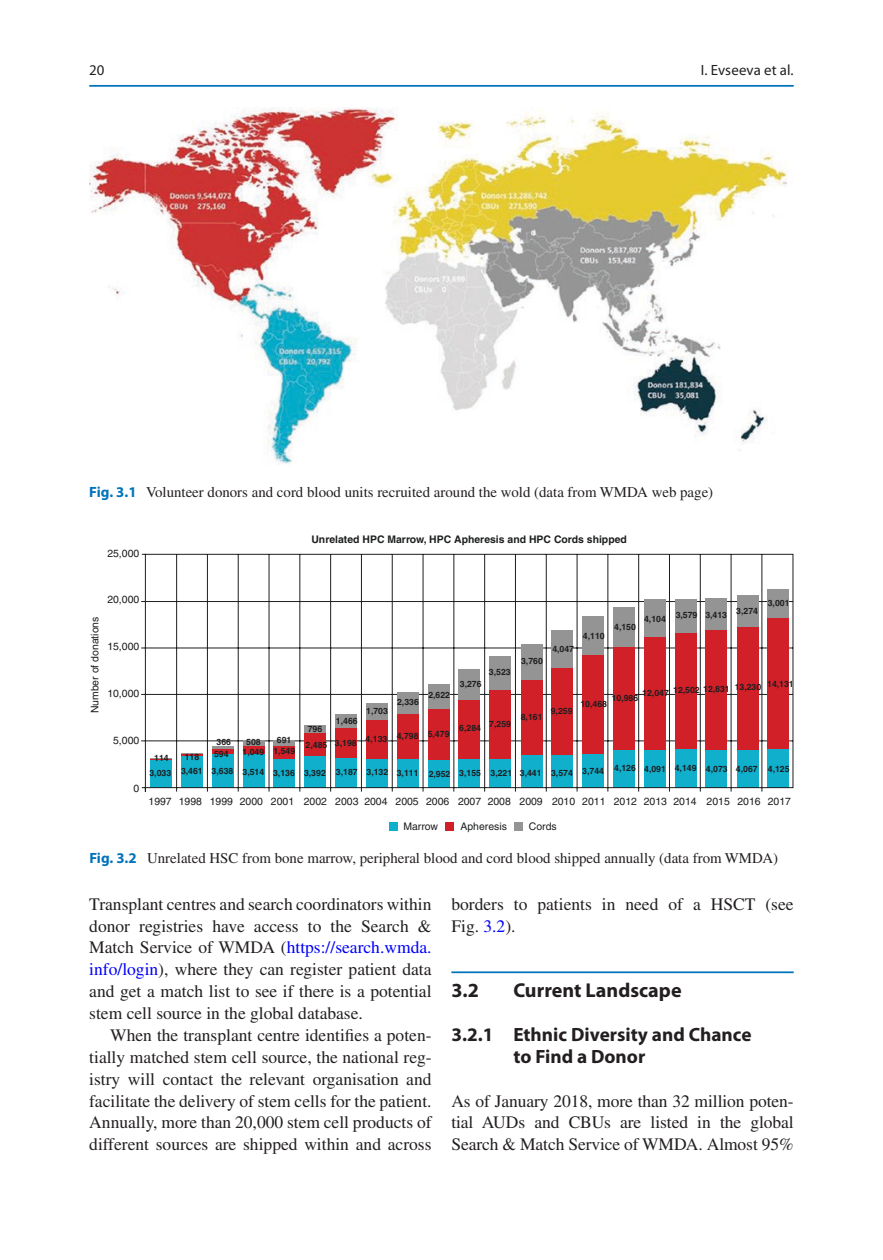
<style>
.page{position:relative;width:883px;height:1260px;background:#fff}
.page>*{position:absolute;margin:0;border:0;box-sizing:border-box;transform-origin:0 0}
.t1{font:700 20.12px "Wslwwl Myriad Pro";color:#231f20}
.t2{font:700 19.25px/21.9px "Wslwwl Myriad Pro";color:#231f20}
.t3{font:17.5px/21.9px "Vldhpy Times LT Std";color:#231f20;text-align:justify}
.t4{font:14.88px "Vldhpy Times LT Std";color:#231f20}
.t5{font:14.88px "Nccmhx Myriad Pro";letter-spacing:.005em;color:#231f20}
.t6{font:14.88px "Kxfxkc Myriad Pro";color:#231f20}
.t7{font:10.5px "Xyspvq Helvetica";color:#1d1e1f}
.t8{font:700 10.5px "Mfwkqt Helvetica";color:#1d1e1f}
.t9{font:700 8.75px "Mfwkqt Helvetica";color:#1d1e1f}
.s1{font-family:"Wslwwl Myriad Pro";font-weight:700;color:#0073bc}
.s2{color:#0000fa}
</style>
<div class="page">
<hr style="left:451px;top:971px;width:343px;height:2px;background:#0073bc">
<img style="left:89px;top:107px;width:698px;height:358px">
<div style="left:390px;top:822px;width:8px;height:8px;background:#10afcc"></div>
<svg style="left:141px;top:553px;width:653px;height:239px"></svg>
<div style="left:212px;top:748px;width:22px;height:6px;background:#d22029"></div>
<div style="left:243px;top:745px;width:21px;height:9px;background:#d22029"></div>
<div style="left:273px;top:745px;width:22px;height:14px;background:#d22029"></div>
<div style="left:304px;top:733px;width:22px;height:23px;background:#d22029"></div>
<div style="left:335px;top:728px;width:22px;height:30px;background:#d22029"></div>
<div style="left:366px;top:720px;width:22px;height:39px;background:#d22029"></div>
<div style="left:397px;top:714px;width:22px;height:45px;background:#d22029"></div>
<div style="left:428px;top:709px;width:22px;height:51px;background:#d22029"></div>
<div style="left:458px;top:699px;width:22px;height:59px;background:#d22029"></div>
<div style="left:490px;top:690px;width:21px;height:68px;background:#d22029"></div>
<div style="left:521px;top:680px;width:22px;height:75px;background:#d22029"></div>
<div style="left:551px;top:667px;width:22px;height:87px;background:#d22029"></div>
<div style="left:582px;top:654px;width:22px;height:100px;background:#d22029"></div>
<div style="left:613px;top:646px;width:22px;height:103px;background:#d22029"></div>
<div style="left:644px;top:637px;width:22px;height:112px;background:#d22029"></div>
<div style="left:675px;top:632px;width:22px;height:117px;background:#d22029"></div>
<div style="left:705px;top:630px;width:22px;height:119px;background:#d22029"></div>
<div style="left:737px;top:626px;width:22px;height:123px;background:#d22029"></div>
<div style="left:767px;top:618px;width:22px;height:131px;background:#d22029"></div>
<div style="left:446px;top:822px;width:8px;height:8px;background:#d22029"></div>
<svg style="left:150px;top:758px;width:22px;height:2px"></svg>
<svg style="left:181px;top:753px;width:22px;height:2px"></svg>
<hr style="left:212px;top:746px;width:22px;height:2px;background:#949494">
<div style="left:243px;top:740px;width:21px;height:5px;background:#949494"></div>
<div style="left:273px;top:740px;width:22px;height:5px;background:#949494"></div>
<div style="left:304px;top:725px;width:22px;height:8px;background:#949494"></div>
<div style="left:335px;top:714px;width:22px;height:14px;background:#949494"></div>
<div style="left:366px;top:704px;width:22px;height:16px;background:#949494"></div>
<div style="left:397px;top:692px;width:22px;height:22px;background:#949494"></div>
<div style="left:428px;top:684px;width:22px;height:25px;background:#949494"></div>
<div style="left:458px;top:669px;width:22px;height:31px;background:#949494"></div>
<div style="left:490px;top:656px;width:21px;height:34px;background:#949494"></div>
<div style="left:521px;top:644px;width:22px;height:36px;background:#949494"></div>
<div style="left:551px;top:630px;width:22px;height:37px;background:#949494"></div>
<div style="left:582px;top:616px;width:22px;height:38px;background:#949494"></div>
<div style="left:613px;top:607px;width:22px;height:39px;background:#949494"></div>
<div style="left:644px;top:599px;width:22px;height:38px;background:#949494"></div>
<div style="left:675px;top:599px;width:22px;height:34px;background:#949494"></div>
<div style="left:705px;top:598px;width:22px;height:32px;background:#949494"></div>
<div style="left:737px;top:595px;width:22px;height:31px;background:#949494"></div>
<div style="left:767px;top:589px;width:22px;height:29px;background:#949494"></div>
<div style="left:514px;top:822px;width:8px;height:8px;background:#949494"></div>
<hr style="left:89px;top:85px;width:705px;height:2px;background:#0073bc">
<p class="t6" style="left:89px;top:61px;width:17px">20</p>
<p class="t5" style="left:701px;top:61px;width:94px">I. Evseeva et al.</p>
<p class="t4" style="left:89px;top:483px;width:625px"><span class="s1">Fig. 3.1</span> Volunteer donors and cord blood units recruited around the wold (data from WMDA web page)</p>
<p class="t7" style="left:107px;top:547px;width:33px">25,000</p>
<p class="t8" style="left:311px;top:533px;width:317px">Unrelated HPC Marrow, HPC Apheresis and HPC Cords shipped</p>
<p class="t7" style="left:89px;top:713px;width:98px;rotate:-90deg">Number of donations</p>
<p class="t7" style="left:107px;top:593px;width:33px">20,000</p>
<p class="t7" style="left:107px;top:640px;width:33px">15,000</p>
<p class="t7" style="left:107px;top:687px;width:33px">10,000</p>
<p class="t7" style="left:113px;top:735px;width:28px">5,000</p>
<p class="t7" style="left:133px;top:782px;width:7px">0</p>
<p class="t9" style="left:154px;top:752px;width:16px">114</p>
<p class="t9" style="left:185px;top:751px;width:16px">118</p>
<p class="t9" style="left:217px;top:737px;width:16px">366</p>
<p class="t9" style="left:246px;top:737px;width:16px">508</p>
<p class="t9" style="left:277px;top:735px;width:16px">691</p>
<p class="t9" style="left:214px;top:748px;width:16px">594</p>
<p class="t9" style="left:243px;top:746px;width:54px">1,049 1,549</p>
<p class="t9" style="left:583px;top:631px;width:23px">4,110</p>
<p class="t9" style="left:614px;top:621px;width:23px">4,150</p>
<p class="t9" style="left:644px;top:614px;width:23px">4,104</p>
<p class="t9" style="left:676px;top:609px;width:84px">3,579 3,413 3,274</p>
<p class="t9" style="left:768px;top:598px;width:23px">3,001</p>
<p class="t9" style="left:552px;top:643px;width:23px">4,047</p>
<p class="t9" style="left:521px;top:656px;width:23px">3,760</p>
<p class="t9" style="left:489px;top:667px;width:23px">3,523</p>
<p class="t9" style="left:460px;top:678px;width:23px">3,276</p>
<p class="t9" style="left:366px;top:706px;width:23px">1,703</p>
<p class="t9" style="left:397px;top:697px;width:23px">2,336</p>
<p class="t9" style="left:428px;top:689px;width:23px">2,622</p>
<p class="t9" style="left:308px;top:723px;width:16px">796</p>
<p class="t9" style="left:336px;top:716px;width:23px">1,466</p>
<p class="t9" style="left:306px;top:739px;width:53px">2,485 3,198</p>
<p class="t9" style="left:366px;top:734px;width:23px">4,133</p>
<p class="t9" style="left:397px;top:730px;width:54px">4,798 5,479</p>
<p class="t9" style="left:459px;top:722px;width:23px">6,284</p>
<p class="t9" style="left:489px;top:719px;width:23px">7,259</p>
<p class="t9" style="left:521px;top:712px;width:23px">8,161</p>
<p class="t9" style="left:551px;top:706px;width:23px">9,259</p>
<p class="t9" style="left:767px;top:678px;width:28px">14,131</p>
<p class="t9" style="left:703px;top:683px;width:60px">12,831 13,230</p>
<p class="t9" style="left:673px;top:685px;width:28px">12,502</p>
<p class="t9" style="left:642px;top:688px;width:28px">12,047</p>
<p class="t9" style="left:612px;top:693px;width:28px">10,986</p>
<p class="t9" style="left:580px;top:699px;width:28px">10,468</p>
<p class="t9" style="left:149px;top:767px;width:642px">3,033 3,461 3,638 3,514 3,136 3,392 3,187 3,132 3,111 2,952 3,155 3,221 3,441 3,574 3,744 4,126 4,091 4,149 4,073 4,067 4,125</p>
<p class="t7" style="left:149px;top:796px;width:302px">1997 1998 1999 2000 2001 2002 2003 2004 2005 2006</p>
<p class="t7" style="left:403px;top:820px;width:36px">Marrow</p>
<p class="t7" style="left:458px;top:796px;width:334px">2007 2008 2009 2010 2011 2012 2013 2014 2015 2016 2017</p>
<p class="t7" style="left:461px;top:820px;width:48px">Apheresis</p>
<p class="t7" style="left:529px;top:820px;width:29px">Cords</p>
<p class="t4" style="left:89px;top:850px;width:690px"><span class="s1">Fig. 3.2</span> Unrelated HSC from bone marrow, peripheral blood and cord blood shipped annually (data from WMDA)</p>
<p class="t3" style="left:89px;top:893px;width:344px">Transplant centres and search coordinators within donor registries have access to the Search &amp; Match Service of WMDA (<span class="s2">https://search.wmda. info/login</span>), where they can register patient data and get a match list to see if there is a potential stem cell source in the global database.</p>
<p class="t3" style="left:89px;top:1024px;width:344px;text-indent:21px">When the transplant centre identifies a poten&shy;tially matched stem cell source, the national reg&shy;istry will contact the relevant organisation and facilitate the delivery of stem cells for the patient.<br>Annually, more than 20,000 stem cell products of different sources are shipped within and across</p>
<p class="t3" style="left:451px;top:893px;width:344px">borders to patients in need of a HSCT (see<br>Fig. <span class="s2">3.2</span>).</p>
<p class="t1" style="left:451px;top:977px;width:29px">3.2</p>
<p class="t1" style="left:513px;top:977px;width:170px">Current Landscape</p>
<p class="t2" style="left:513px;top:1023px;width:240px;text-indent:-62px">3.2.1 Ethnic Diversity and Chance to Find a Donor</p>
<p class="t3" style="left:451px;top:1090px;width:344px">As of January 2018, more than 32 million poten&shy;tial AUDs and CBUs are listed in the global Search &amp; Match Service of WMDA. Almost 95%</p>
</div>
